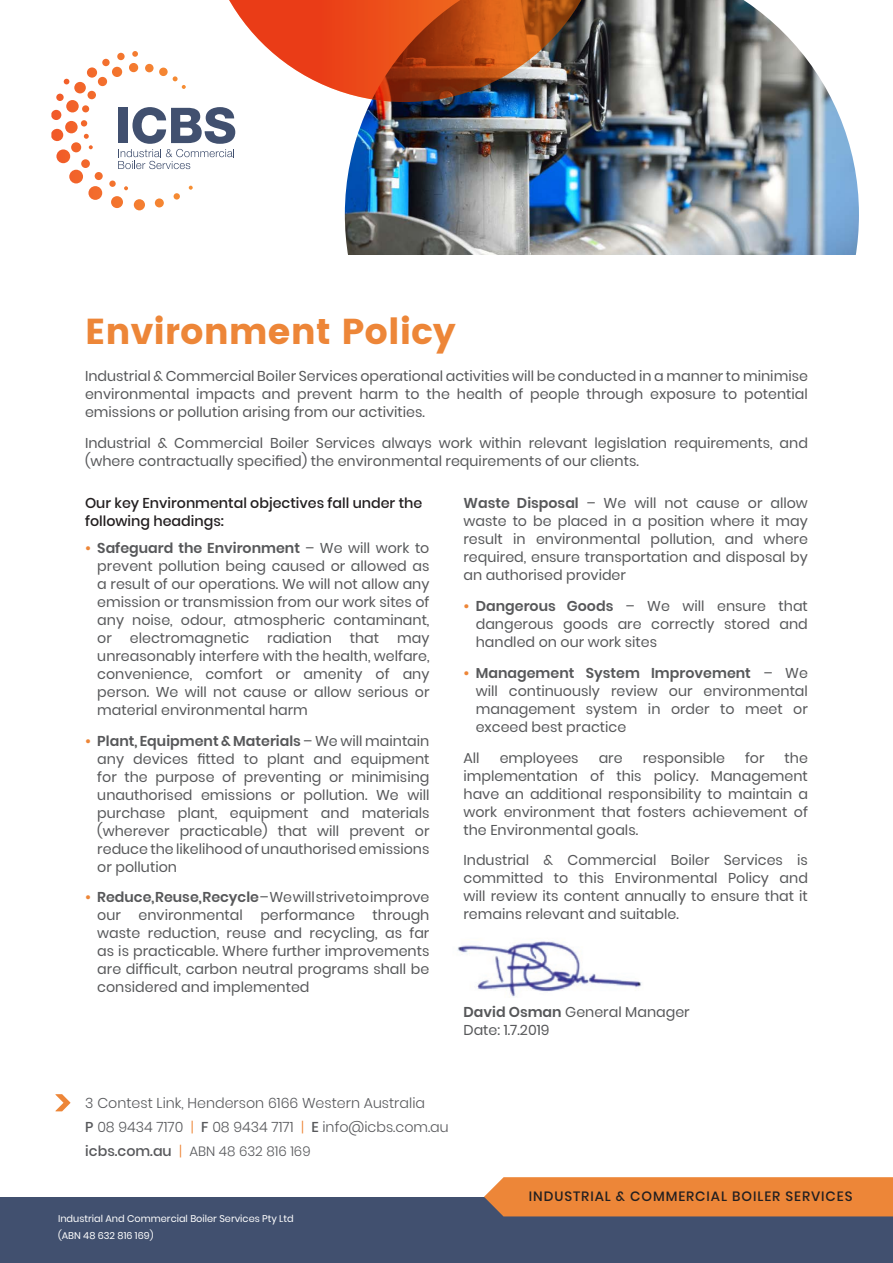
<style>
.page{position:relative;width:893px;height:1263px;background:#fff}
.page>*{position:absolute;margin:0;border:0;box-sizing:border-box;transform-origin:0 0}
.Headings{font:36px "Poppins";color:#ed8638}
.Body{font:14.25px/18px "Poppins";color:#57585a;text-align:justify}
.t1{font:300 14.25px/24px "Poppins";color:#58595c}
.Black{font:500 14.25px/18px "Poppins";color:#231f20}
.t2{font:500 13.5px "Poppins";letter-spacing:.07em;color:#231f20}
.t3{font:300 13.5px "Poppins";color:#58595c}
.t4{font:9.75px/16.5px "Poppins";color:#fff}
.s1{font-weight:600;color:#ed8638}
.s2{font-weight:600}
.s3{font-weight:500}
.s4{color:#ed8638}
.s5{font-weight:500;font-size:14.25px}
.s6{font-size:14.25px;color:#ed8638}
</style>
<div class="page">
<div style="left:0;top:1197px;width:893px;height:66px;background:#41506f"></div>
<div style="left:484px;top:1177px;width:409px;height:39px;background:#ed8638"></div>
<svg style="left:55px;top:1094px;width:15px;height:17px"></svg>
<img style="left:345px;top:0;width:514px;height:255px">
<img style="left:51px;top:0;width:557px;height:169px">
<img style="left:457px;top:941px;width:185px;height:56px">
<p class="Headings" style="left:85px;top:311px;width:372px">Environment Policy</p>
<p class="Body" style="left:85px;top:367px;width:724px">Industrial &amp; Commercial Boiler Services operational activities will be conducted in a manner to minimise environmental impacts and prevent harm to the health of people through exposure to potential emissions or pollution arising from our activities.</p>
<p class="Body" style="left:85px;top:434px;width:724px">Industrial &amp; Commercial Boiler Services always work within relevant legislation requirements, and (where contractually specified) the environmental requirements of our clients.</p>
<p class="Black" style="left:85px;top:494px;width:339px">Our key Environmental objectives fall under the following headings:</p>
<p class="Body" style="left:97px;top:539px;width:334px;text-indent:-12px"><span class="s1">•</span> <span class="s2">Safeguard the Environment</span> – We will work to prevent pollution being caused or allowed as a result of our operations. We will not allow any emission or transmission from our work sites of any noise, odour, atmospheric contaminant, or</p>
<p class="Body" style="left:130px;top:629px;width:121px">electromagnetic</p>
<p class="Body" style="left:267px;top:629px;width:66px">radiation</p>
<p class="Body" style="left:350px;top:629px;width:31px">that</p>
<p class="Body" style="left:97px;top:629px;width:334px;text-indent:300px">may unreasonably interfere with the health, welfare, convenience, comfort or amenity of any person. We will not cause or allow serious or material environmental harm</p>
<p class="Body" style="left:97px;top:732px;width:334px;text-indent:-12px"><span class="s1">•</span> <span class="s2">Plant, Equipment &amp; Materials</span> – We will maintain any devices fitted to plant and equipment for the purpose of preventing or minimising unauthorised emissions or pollution. We will purchase plant, equipment and materials (wherever practicable) that will prevent or reduce the likelihood of unauthorised emissions or pollution</p>
<p class="Body" style="left:97px;top:888px;width:334px;text-indent:-12px"><span class="s1">•</span> <span class="s2">Reduce, Reuse, Recycle</span> – We will strive to improve our environmental performance through waste reduction, reuse and recycling, as far as is practicable. Where further improvements are difficult, carbon neutral programs shall be considered and implemented</p>
<p class="Body" style="left:463px;top:494px;width:346px"><span class="s2">Waste Disposal</span> – We will not cause or allow waste to be placed in a position where it may result in environmental pollution, and where required, ensure transportation and disposal by an authorised provider</p>
<p class="Body" style="left:476px;top:597px;width:334px;text-indent:-12px"><span class="s1">•</span> <span class="s2">Dangerous Goods</span> – We will ensure that dangerous goods are correctly stored and handled on our work sites</p>
<p class="Body" style="left:476px;top:664px;width:334px;text-indent:-12px"><span class="s1">•</span> <span class="s2">Management System Improvement</span> – We will continuously review our environmental management system in order to meet or exceed best practice</p>
<p class="Body" style="left:463px;top:749px;width:18px">All</p>
<p class="Body" style="left:500px;top:749px;width:80px">employees</p>
<p class="Body" style="left:599px;top:749px;width:25px">are</p>
<p class="Body" style="left:643px;top:749px;width:84px">responsible</p>
<p class="Body" style="left:745px;top:749px;width:21px">for</p>
<p class="Body" style="left:463px;top:749px;width:346px;text-indent:321px">the implementation of this policy. Management have an additional responsibility to maintain a work environment that fosters achievement of the Environmental goals.</p>
<p class="Body" style="left:463px;top:851px;width:346px">Industrial &amp; Commercial Boiler Services is committed to this Environmental Policy and will review its content annually to ensure that it remains relevant and suitable.</p>
<p class="Body" style="left:463px;top:1003px;width:228px"><span class="s2">David Osman</span> General Manager<br>Date: 1.7.2019</p>
<p class="t1" style="left:85px;top:1091px;width:365px">3 Contest Link, Henderson 6166 Western Australia<br><span class="s3">P</span> 08 9434 7170 <span class="s4">|</span> <span class="s3">F</span> 08 9434 7171 <span class="s4">|</span> <span class="s3">E</span> info@icbs.com.au</p>
<p class="t3" style="left:85px;top:1143px;width:227px"><span class="s5">icbs.com.au</span> <span class="s6">|</span> ABN 48 632 816 169</p>
<p class="t4" style="left:58px;top:1211px;width:237px">Industrial And Commercial Boiler Services Pty Ltd (ABN 48 632 816 169)</p>
<p class="t2" style="left:529px;top:1188px;width:325px">INDUSTRIAL &amp; COMMERCIAL BOILER SERVICES</p>
</div>
